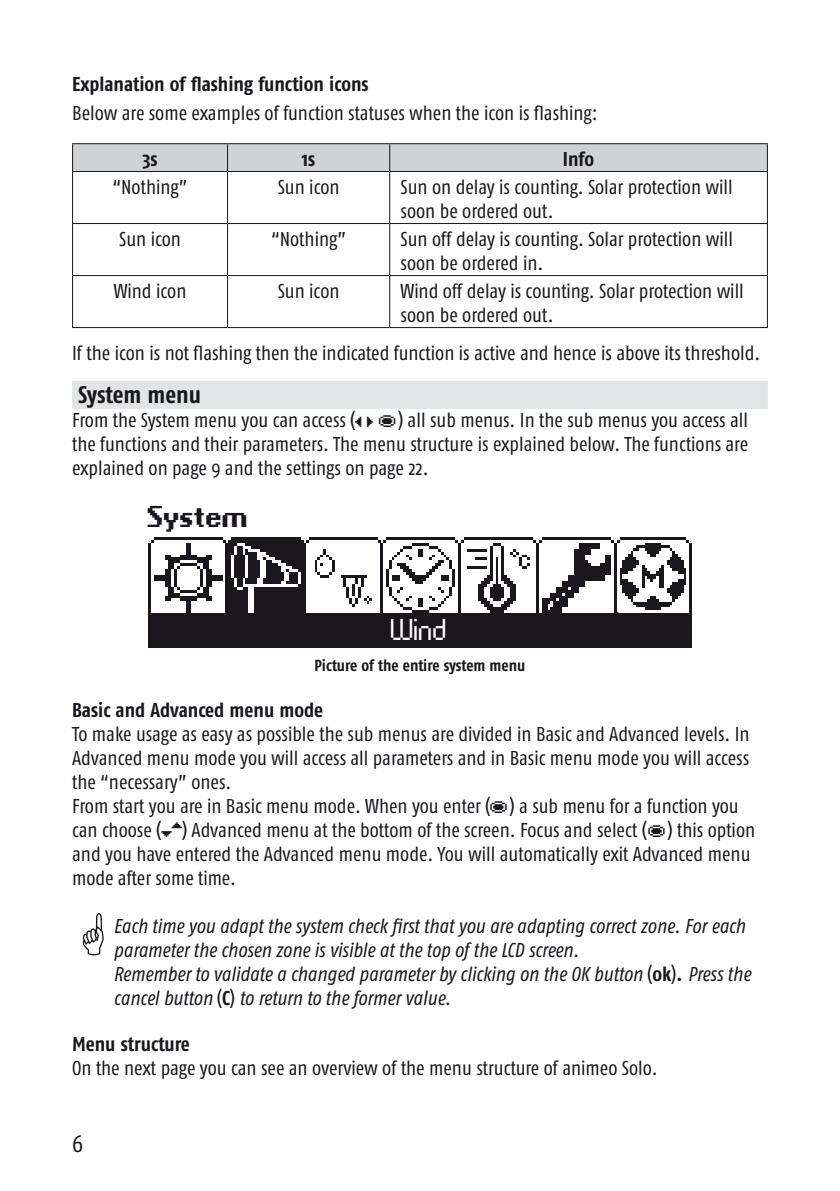
<style>
.page{position:relative;width:840px;height:1191px;background:#fff}
.page>*{position:absolute;margin:0;border:0;box-sizing:border-box;transform-origin:0 0}
.t1{font:700 24px "Fago Co";color:#1a171c}
.t2{font:24px "Somfy Bold 10";color:#1a171c}
.t3{font:24px "Somfy Regular 10";color:#fff}
.t4{font:24px "Fago Co";color:#1a171c}
.t5{font:20px/24px "Fago Co";color:#1a171c}
.t6{font:italic 20px/24px "Fago Co";color:#1a171c}
.t7{font:700 20px "Fago Co";color:#1a171c}
.t8{font:700 16px "Fago Co";letter-spacing:-.005em;color:#1a171c}
.s1{font-family:"Somfy A Pictos"}
.s2{font-style:normal}
.s3{font-weight:700;font-style:normal}
</style>
<div class="page">
<hr style="left:227px;top:172px;width:1px;height:51px;background:#1a171c">
<hr style="left:389px;top:172px;width:1px;height:51px;background:#1a171c">
<hr style="left:227px;top:224px;width:1px;height:51px;background:#1a171c">
<hr style="left:389px;top:224px;width:1px;height:51px;background:#1a171c">
<hr style="left:227px;top:276px;width:1px;height:51px;background:#1a171c">
<hr style="left:389px;top:276px;width:1px;height:51px;background:#1a171c">
<hr style="left:72px;top:143px;width:155px;height:1px;background:#1a171c">
<hr style="left:227px;top:143px;width:162px;height:1px;background:#1a171c">
<hr style="left:389px;top:143px;width:378px;height:1px;background:#1a171c">
<hr style="left:72px;top:171px;width:155px;height:1px;background:#1a171c">
<hr style="left:227px;top:171px;width:162px;height:1px;background:#1a171c">
<hr style="left:389px;top:171px;width:378px;height:1px;background:#1a171c">
<hr style="left:72px;top:223px;width:155px;height:1px;background:#1a171c">
<hr style="left:227px;top:223px;width:162px;height:1px;background:#1a171c">
<hr style="left:389px;top:223px;width:378px;height:1px;background:#1a171c">
<hr style="left:72px;top:275px;width:155px;height:1px;background:#1a171c">
<hr style="left:227px;top:275px;width:162px;height:1px;background:#1a171c">
<hr style="left:389px;top:275px;width:378px;height:1px;background:#1a171c">
<hr style="left:72px;top:327px;width:155px;height:1px;background:#1a171c">
<hr style="left:227px;top:327px;width:162px;height:1px;background:#1a171c">
<hr style="left:389px;top:327px;width:378px;height:1px;background:#1a171c">
<hr style="left:72px;top:172px;width:1px;height:51px;background:#1a171c">
<hr style="left:72px;top:224px;width:1px;height:51px;background:#1a171c">
<hr style="left:72px;top:276px;width:1px;height:51px;background:#1a171c">
<div style="left:72px;top:144px;width:695px;height:27px;background:#d0d1d2"></div>
<hr style="left:766px;top:172px;width:1px;height:51px;background:#1a171c">
<hr style="left:766px;top:224px;width:1px;height:51px;background:#1a171c">
<hr style="left:766px;top:276px;width:1px;height:51px;background:#1a171c">
<div style="left:72px;top:381px;width:695px;height:28px;background:#e3e4e5"></div>
<img style="left:148px;top:538px;width:543px;height:75px">
<div style="left:148px;top:613px;width:544px;height:34px;background:#1a171c"></div>
<svg style="left:83px;top:913px;width:21px;height:42px"></svg>
<p class="t7" style="left:72px;top:72px;width:298px">Explanation of flashing function icons</p>
<p class="t5" style="left:72px;top:101px;width:527px">Below are some examples of function statuses when the icon is flashing:</p>
<p class="t7" style="left:142px;top:147px;width:17px">3s</p>
<p class="t7" style="left:302px;top:147px;width:15px">1s</p>
<p class="t7" style="left:562px;top:147px;width:33px">Info</p>
<p class="t5" style="left:112px;top:174px;width:77px">“Nothing”</p>
<p class="t5" style="left:277px;top:174px;width:63px">Sun icon</p>
<p class="t5" style="left:400px;top:174px;width:333px">Sun on delay is counting. Solar protection will soon be ordered out.</p>
<p class="t5" style="left:119px;top:226px;width:63px">Sun icon</p>
<p class="t5" style="left:271px;top:226px;width:77px">“Nothing”</p>
<p class="t5" style="left:400px;top:226px;width:334px">Sun off delay is counting. Solar protection will soon be ordered in.</p>
<p class="t5" style="left:114px;top:278px;width:74px">Wind icon</p>
<p class="t5" style="left:277px;top:278px;width:63px">Sun icon</p>
<p class="t5" style="left:400px;top:278px;width:344px">Wind off delay is counting. Solar protection will soon be ordered out.</p>
<p class="t5" style="left:72px;top:341px;width:689px">If the icon is not flashing then the indicated function is active and hence is above its threshold.</p>
<p class="t1" style="left:78px;top:381px;width:124px">System menu</p>
<p class="t5" style="left:72px;top:408px;width:677px;text-align:justify">From the System menu you can access (<span class="s1">S R E</span>) all sub menus. In the sub menus you access all the functions and their parameters. The menu structure is explained below. The functions are explained on page 9 and the settings on page 22.</p>
<p class="t2" style="left:148px;top:503px;width:102px">System</p>
<p class="t3" style="left:391px;top:616px;width:58px">Wind</p>
<p class="t8" style="left:314px;top:656px;width:212px">Picture of the entire system menu</p>
<p class="t7" style="left:72px;top:698px;width:252px">Basic and Advanced menu mode</p>
<p class="t5" style="left:72px;top:722px;width:684px">To make usage as easy as possible the sub menus are divided in Basic and Advanced levels. In Advanced menu mode you will access all parameters and in Basic menu mode you will access the “necessary” ones.<br>From start you are in Basic menu mode. When you enter (<span class="s1">E</span>) a sub menu for a function you can choose (<span class="s1">PQ</span>) Advanced menu at the bottom of the screen. Focus and select (<span class="s1">E</span>) this option and you have entered the Advanced menu mode. You will automatically exit Advanced menu mode after some time.</p>
<p class="t6" style="left:114px;top:914px;width:638px">Each time you adapt the system check first that you are adapting correct zone. For each parameter the chosen zone is visible at the top of the LCD screen.<br>Remember to validate a changed parameter by clicking on the OK button <span class="s2">(</span><span class="s3">ok</span><span class="s2">)</span><span class="s3">.</span> Press the cancel button <span class="s2">(</span><span class="s3">C</span><span class="s2">)</span> to return to the former value.</p>
<p class="t7" style="left:72px;top:1032px;width:119px">Menu structure</p>
<p class="t5" style="left:72px;top:1056px;width:586px">On the next page you can see an overview of the menu structure of animeo Solo.</p>
<p class="t4" style="left:72px;top:1129px;width:13px">6</p>
</div>
